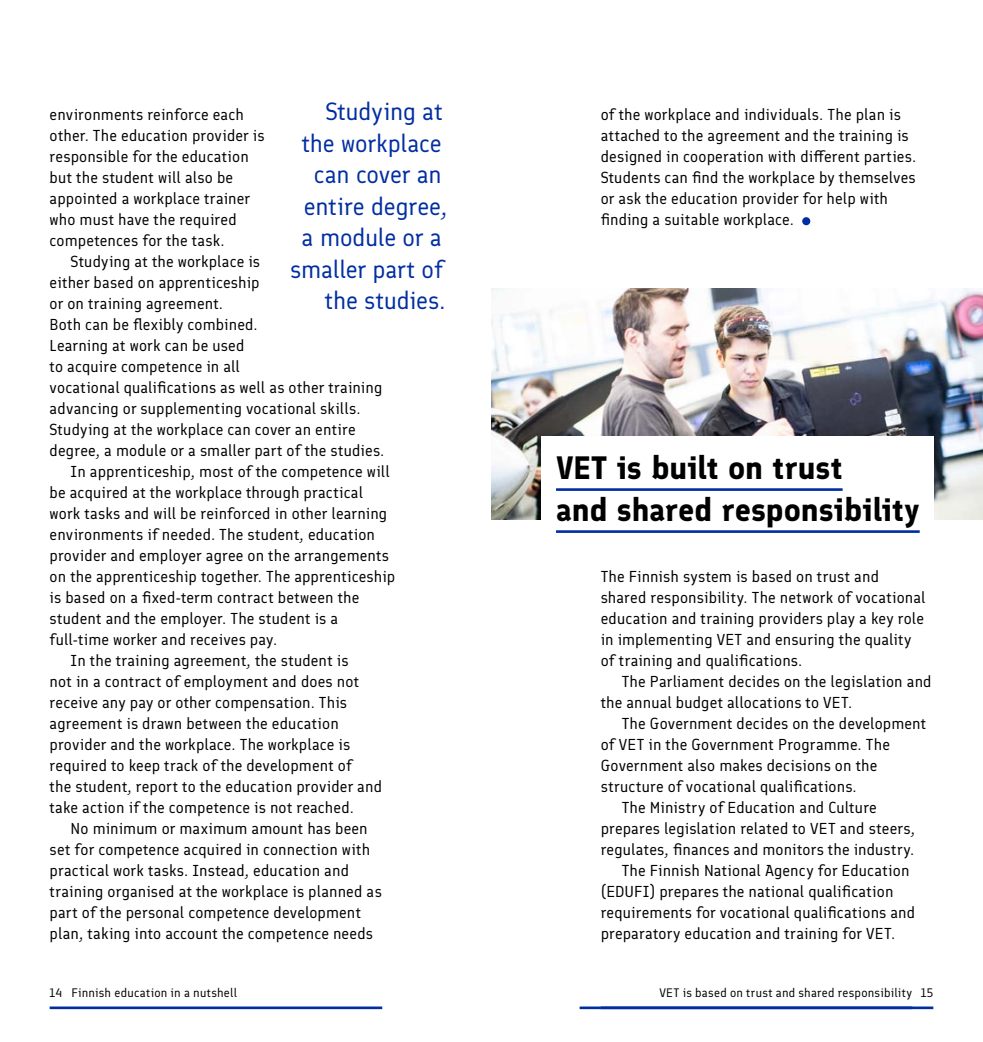
<style>
.page{position:relative;width:983px;height:1042px;background:#fff}
.page>*{position:absolute;margin:0;border:0;box-sizing:border-box;transform-origin:0 0}
.t1{font:700 31.5px/42px "Finlandica";color:#000}
.t2{font:24.5px/31.5px "Finlandica";letter-spacing:-.005em;color:#002ea2;text-align:right}
.t3{font:15.75px/21px "Finlandica";letter-spacing:.01em;color:#000}
.t4{font:12.25px "Finlandica";letter-spacing:.02em;color:#000}
</style>
<div class="page">
<hr style="left:50px;top:1006px;width:332px;height:3px;background:#002ea2">
<hr style="left:600px;top:1006px;width:333px;height:3px;background:#002ea2">
<div style="left:802px;top:217px;width:8px;height:8px;background:#002ea2;border-radius:50%"></div>
<img style="left:491px;top:288px;width:491px;height:232px">
<div style="left:541px;top:436px;width:392px;height:110px;background:#fff"></div>
<hr style="left:556px;top:488px;width:286px;height:3px;background:#002ea2">
<hr style="left:556px;top:530px;width:363px;height:3px;background:#002ea2">
<hr style="left:579px;top:1006px;width:333px;height:3px;background:#002ea2">
<h2 class="t2" style="left:290px;top:96px;width:158px">Studying at<br>the workplace can cover an entire degree, a module or a smaller part of the studies.</h2>
<p class="t3" style="left:50px;top:104px;width:216px">environments reinforce each other. The education provider is responsible for the education but the student will also be appointed a workplace trainer who must have the required competences for the task.</p>
<p class="t3" style="left:71px;top:251px;width:191px">Studying at the workplace is</p>
<p class="t3" style="left:50px;top:272px;width:211px">either based on apprenticeship</p>
<p class="t3" style="left:50px;top:293px;width:175px">or on training agreement.</p>
<p class="t3" style="left:50px;top:314px;width:209px">Both can be flexibly combined.</p>
<p class="t3" style="left:50px;top:335px;width:196px">Learning at work can be used</p>
<p class="t3" style="left:50px;top:356px;width:192px">to acquire competence in all</p>
<p class="t3" style="left:50px;top:377px;width:334px">vocational qualifications as well as other training</p>
<p class="t3" style="left:50px;top:398px;width:312px">advancing or supplementing vocational skills.</p>
<p class="t3" style="left:50px;top:419px;width:307px">Studying at the workplace can cover an entire</p>
<p class="t3" style="left:50px;top:440px;width:336px">degree, a module or a smaller part of the studies.</p>
<p class="t3" style="left:71px;top:461px;width:320px">In apprenticeship, most of the competence will</p>
<p class="t3" style="left:50px;top:482px;width:315px">be acquired at the workplace through practical</p>
<p class="t3" style="left:50px;top:503px;width:339px">work tasks and will be reinforced in other learning</p>
<p class="t3" style="left:50px;top:524px;width:327px">environments if needed. The student, education</p>
<p class="t3" style="left:50px;top:545px;width:341px">provider and employer agree on the arrangements</p>
<p class="t3" style="left:50px;top:566px;width:347px">on the apprenticeship together. The apprenticeship</p>
<p class="t3" style="left:50px;top:587px;width:311px">is based on a fixed-term contract between the</p>
<p class="t3" style="left:50px;top:608px;width:290px">student and the employer. The student is a</p>
<p class="t3" style="left:50px;top:629px;width:229px">full-time worker and receives pay.</p>
<p class="t3" style="left:71px;top:650px;width:279px">In the training agreement, the student is</p>
<p class="t3" style="left:50px;top:671px;width:311px">not in a contract of employment and does not</p>
<p class="t3" style="left:50px;top:692px;width:299px">receive any pay or other compensation. This</p>
<p class="t3" style="left:50px;top:713px;width:290px">agreement is drawn between the education</p>
<p class="t3" style="left:50px;top:734px;width:302px">provider and the workplace. The workplace is</p>
<p class="t3" style="left:50px;top:755px;width:304px">required to keep track of the development of</p>
<p class="t3" style="left:50px;top:776px;width:334px">the student, report to the education provider and</p>
<p class="t3" style="left:50px;top:797px;width:306px">take action if the competence is not reached.</p>
<p class="t3" style="left:71px;top:818px;width:298px">No minimum or maximum amount has been</p>
<p class="t3" style="left:50px;top:839px;width:322px">set for competence acquired in connection with</p>
<p class="t3" style="left:50px;top:860px;width:301px">practical work tasks. Instead, education and</p>
<p class="t3" style="left:50px;top:881px;width:333px">training organised at the workplace is planned as</p>
<p class="t3" style="left:50px;top:902px;width:313px">part of the personal competence development</p>
<p class="t3" style="left:50px;top:923px;width:325px">plan, taking into account the competence needs</p>
<p class="t3" style="left:600px;top:104px;width:317px">of the workplace and individuals. The plan is attached to the agreement and the training is designed in cooperation with different parties.<br>Students can find the workplace by themselves or ask the education provider for help with finding a suitable workplace.</p>
<h1 class="t1" style="left:556px;top:447px;width:365px">VET is built on trust<br>and shared responsibility</h1>
<p class="t3" style="left:600px;top:566px;width:326px">The Finnish system is based on trust and shared responsibility. The network of vocational education and training providers play a key role in implementing VET and ensuring the quality of training and qualifications.</p>
<p class="t3" style="left:600px;top:671px;width:332px;text-indent:21px">The Parliament decides on the legislation and the annual budget allocations to VET.</p>
<p class="t3" style="left:621px;top:713px;width:306px">The Government decides on the development</p>
<p class="t3" style="left:600px;top:734px;width:290px">of VET in the Government Programme. The</p>
<p class="t3" style="left:600px;top:755px;width:278px">Government also makes decisions on the</p>
<p class="t3" style="left:600px;top:776px;width:257px">structure of vocational qualifications.</p>
<p class="t3" style="left:621px;top:797px;width:256px">The Ministry of Education and Culture</p>
<p class="t3" style="left:600px;top:818px;width:316px">prepares legislation related to VET and steers,</p>
<p class="t3" style="left:600px;top:839px;width:315px">regulates, finances and monitors the industry.</p>
<p class="t3" style="left:621px;top:860px;width:289px">The Finnish National Agency for Education</p>
<p class="t3" style="left:600px;top:881px;width:294px">(EDUFI) prepares the national qualification</p>
<p class="t3" style="left:600px;top:902px;width:316px">requirements for vocational qualifications and</p>
<p class="t3" style="left:600px;top:923px;width:296px">preparatory education and training for VET.</p>
<p class="t4" style="left:50px;top:985px;width:189px">14 Finnish education in a nutshell</p>
<p class="t4" style="left:920px;top:985px;width:14px">15</p>
<p class="t4" style="left:659px;top:985px;width:254px">VET is based on trust and shared responsibility</p>
</div>
